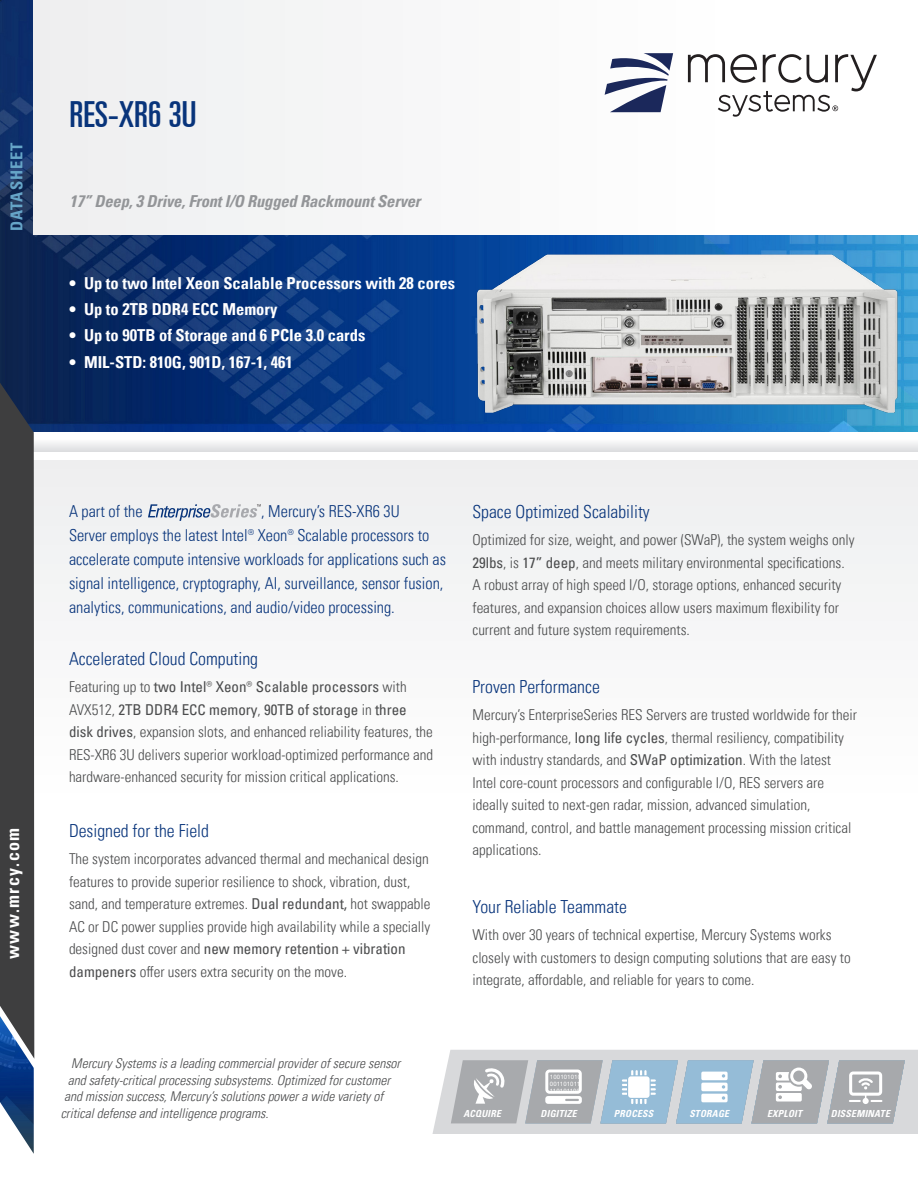
<style>
.page{position:relative;width:918px;height:1188px;background:#fff}
.page>*{position:absolute;margin:0;border:0;box-sizing:border-box;transform-origin:0 0}
.t1{font:36px "Univers LT Pro Ult Cond";color:#08347b}
.Body_text{font:300 condensed 18px "Univers LT Pro";color:#08347b}
.Body_paragraph_headi{font:300 condensed 18px "Univers LT Pro";color:#08347b}
.Vertical_www_address{font:700 condensed 18px "Univers LT Pro";letter-spacing:.08em;color:#fff}
.Body_blue_paragraph{font:300 condensed 16.5px/24px "Univers LT Pro";color:#08347b}
.t2{font:700 condensed 16.5px "Univers LT Pro";color:#fff}
.Subtitle{font:italic 700 condensed 16.5px "Univers LT Pro";letter-spacing:-.01em;color:#939598}
.vertical_DATASHEET_c{font:700 condensed 16.5px "Univers LT Pro";letter-spacing:.06em;color:#66a5c8}
.Body_text-2{font:300 condensed 15px/22.5px "Univers LT Pro";color:#4b4c4d}
.process_chain_copy_t{font:italic 300 condensed 13.5px "Univers LT Pro";color:#4b4c4d}
.t3{font:italic 700 condensed 9.75px "Univers";letter-spacing:.02em;color:#fff}
.t4{font:6px/6.8px "Arial";letter-spacing:.02em;color:#fff}
.s1{font-weight:400}
</style>
<div class="page">
<div style="left:0;top:461px;width:918px;height:490px;background:#fafafa"></div>
<img style="left:0;top:0;width:918px;height:432px">
<div style="left:34px;top:0;width:884px;height:235px;background:#f8f8f9"></div>
<img style="left:0;top:1059px;width:34px;height:95px">
<div style="left:0;top:432px;width:918px;height:20px;background:linear-gradient(to bottom,#fff,#e0e1e3)"></div>
<svg style="left:0;top:383px;width:34px;height:676px;background:#3d4045"></svg>
<svg style="left:605px;top:53px;width:68px;height:59px"></svg>
<svg style="left:688px;top:54px;width:189px;height:63px"></svg>
<svg style="left:432px;top:1050px;width:486px;height:84px;background:#bec6cc"></svg>
<img style="left:467px;top:249px;width:451px;height:176px">
<svg style="left:148px;top:504px;width:113px;height:17px"></svg>
<p class="vertical_DATASHEET_c" style="left:7px;top:231px;width:90px;rotate:-90deg">DATASHEET</p>
<p class="t1" style="left:70px;top:90px;width:128px">RES-XR6 3U</p>
<p class="Subtitle" style="left:70px;top:191px;width:352px">17” Deep, 3 Drive, Front I/O Rugged Rackmount Server</p>
<p class="t2" style="left:69px;top:273px;width:388px">• Up to two Intel Xeon Scalable Processors with 28 cores</p>
<p class="t2" style="left:69px;top:299px;width:210px">• Up to 2TB DDR4 ECC Memory</p>
<p class="t2" style="left:69px;top:325px;width:298px">• Up to 90TB of Storage and 6 PCIe 3.0 cards</p>
<p class="t2" style="left:69px;top:352px;width:225px">• MIL-STD: 810G, 901D, 167-1, 461</p>
<p class="Vertical_www_address" style="left:2px;top:959px;width:133px;rotate:-90deg">www.mrcy.com</p>
<p class="Body_blue_paragraph" style="left:69px;top:498px;width:379px;text-indent:192px">, Mercury’s RES-XR6 3U<br>Server employs the latest Intel® Xeon® Scalable processors to accelerate compute intensive workloads for applications such as signal intelligence, cryptography, AI, surveillance, sensor fusion, analytics, communications, and audio/video processing.</p>
<p class="Body_paragraph_headi" style="left:69px;top:647px;width:191px">Accelerated Cloud Computing</p>
<p class="Body_text-2" style="left:69px;top:675px;width:366px">Featuring up to <span class="s1">two Intel® Xeon® Scalable processors</span> with AVX512, <span class="s1">2TB DDR4 ECC memory</span>, <span class="s1">90TB of storage</span> in <span class="s1">three disk drives</span>, expansion slots, and enhanced reliability features, the RES-XR6 3U delivers superior workload-optimized performance and hardware-enhanced security for mission critical applications.</p>
<p class="Body_text" style="left:69px;top:819px;width:142px">Designed for the Field</p>
<p class="Body_text-2" style="left:69px;top:847px;width:363px">The system incorporates advanced thermal and mechanical design features to provide superior resilience to shock, vibration, dust, sand, and temperature extremes. <span class="s1">Dual redundant,</span> hot swappable AC or DC power supplies provide high availability while a specially designed dust cover and <span class="s1">new memory retention + vibration dampeners</span> offer users extra security on the move.</p>
<p class="Body_blue_paragraph" style="left:69px;top:498px;width:75px">A part of the</p>
<p class="Body_text" style="left:472px;top:500px;width:179px">Space Optimized Scalability</p>
<p class="Body_text-2" style="left:472px;top:528px;width:384px">Optimized for size, weight, and power (SWaP), the system weighs only <span class="s1">29lbs</span>, is <span class="s1">17” deep</span>, and meets military environmental specifications.<br>A robust array of high speed I/O, storage options, enhanced security features, and expansion choices allow users maximum flexibility for current and future system requirements.</p>
<p class="Body_text" style="left:472px;top:675px;width:129px">Proven Performance</p>
<p class="Body_text-2" style="left:472px;top:703px;width:386px">Mercury’s EnterpriseSeries RES Servers are trusted worldwide for their high-performance, <span class="s1">long life cycles</span>, thermal resiliency, compatibility with industry standards, and <span class="s1">SWaP optimization</span>. With the latest Intel core-count processors and configurable I/O, RES servers are ideally suited to next-gen radar, mission, advanced simulation, command, control, and battle management processing mission critical applications.</p>
<p class="Body_text" style="left:472px;top:895px;width:156px">Your Reliable Teammate</p>
<p class="Body_text-2" style="left:472px;top:923px;width:380px">With over 30 years of technical expertise, Mercury Systems works closely with customers to design computing solutions that are easy to integrate, affordable, and reliable for years to come.</p>
<p class="process_chain_copy_t" style="left:71px;top:1055px;width:334px">MercurySystemsisaleadingcommercialproviderofsecuresensor</p>
<p class="process_chain_copy_t" style="left:68px;top:1071px;width:327px">andsafety-criticalprocessingsubsystems.Optimizedforcustomer</p>
<p class="process_chain_copy_t" style="left:64px;top:1088px;width:324px">andmissionsuccess,Mercury’ssolutionspowerawidevarietyof</p>
<p class="process_chain_copy_t" style="left:61px;top:1104px;width:213px">criticaldefenseandintelligenceprograms.</p>
<p class="t4" style="left:550px;top:1074px;width:33px">100101010<br>001101011<br>110101100</p>
<p class="t3" style="left:541px;top:1108px;width:38px">DIGITIZE</p>
<p class="t3" style="left:840px;top:1108px;width:39px">ACQU RE</p>
<p class="t3" style="left:463px;top:1108px;width:39px">ACQUIRE</p>
<p class="t3" style="left:538px;top:1108px;width:39px">ACQUIRE</p>
<p class="t3" style="left:613px;top:1108px;width:39px">ACQUIRE</p>
<p class="t3" style="left:765px;top:1108px;width:41px">ST RAGE</p>
<p class="t3" style="left:614px;top:1108px;width:35px">PROCES</p>
<p class="t3" style="left:616px;top:1108px;width:39px">DIGITIZES</p>
<p class="t3" style="left:689px;top:1108px;width:40px">ACQUIREE</p>
<p class="t3" style="left:690px;top:1108px;width:35px">PROCES</p>
<p class="t3" style="left:691px;top:1108px;width:39px">DIGITIZES</p>
<p class="t3" style="left:764px;top:1108px;width:39px">ACQUIRE</p>
<p class="t3" style="left:831px;top:1108px;width:51px">DI SEMINA</p>
<p class="t3" style="left:765px;top:1108px;width:35px">PROCES</p>
<p class="t3" style="left:767px;top:1108px;width:38px">DIGITIZE</p>
<p class="t3" style="left:767px;top:1108px;width:39px">EXPLOITS</p>
<p class="t3" style="left:841px;top:1108px;width:35px">PROCES</p>
<p class="t3" style="left:843px;top:1108px;width:38px">DIGITIZE</p>
<p class="t3" style="left:843px;top:1108px;width:48px">EXPLOITSTE</p>
<p class="t3" style="left:689px;top:1108px;width:41px">ST RAGE</p>
<p class="t3" style="left:841px;top:1108px;width:41px">ST RAGE</p>
</div>
